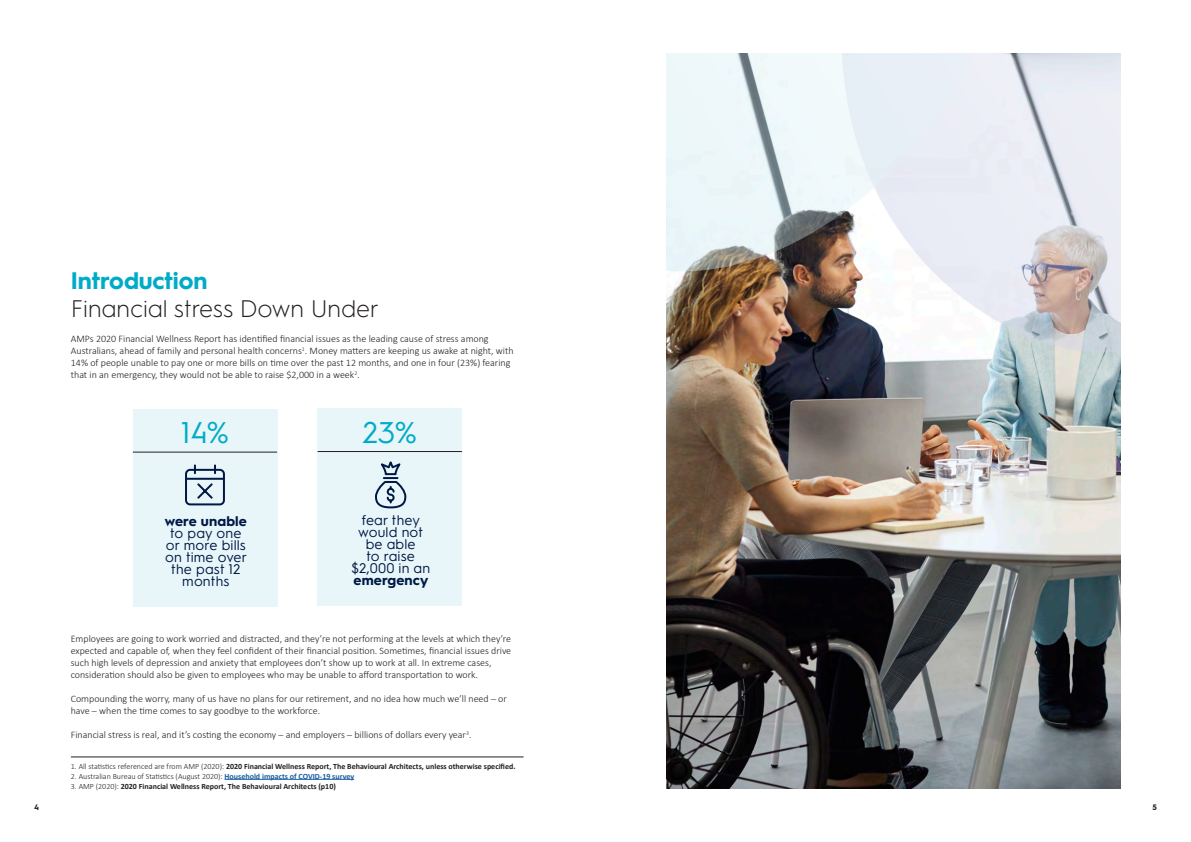
<style>
.page{position:relative;width:1191px;height:842px;background:#fff}
.page>*{position:absolute;margin:0;border:0;box-sizing:border-box;transform-origin:0 0}
.graph_text_18{font:30px "Hurme Geometric Sans 1";color:#00abc8}
.Head_Medium{font:300 24px "Hurme Geometric Sans 1";letter-spacing:-.005em;color:#231f20}
.Head_Medium-2{font:700 24px "Hurme Geometric Sans 1";letter-spacing:-.005em;color:#00abc8}
.AMP_crossheads{font:14px/12px "Hurme Geometric Sans 1";letter-spacing:.01em;color:#001845;text-align:center}
.AMP_body{font:300 10px/12px "Calibri";color:#231f20}
.Source{font:700 8px "Calibri";color:#231f20}
.Source-2{font:300 8px "Calibri";color:#231f20}
.t1{font:700 8px "Hurme Geometric Sans 1";color:#231f20}
.s1{font-weight:700}
.s2{font-weight:300}
.s3{font-weight:700;color:#175d9e}
</style>
<div class="page">
<div style="left:133px;top:409px;width:144px;height:197px;background:#e8f6f9"></div>
<div style="left:318px;top:408px;width:144px;height:198px;background:#e8f6f9"></div>
<hr style="left:133px;top:452px;width:144px;height:1px;background:#231f20">
<hr style="left:318px;top:451px;width:144px;height:1px;background:#231f20">
<svg style="left:185px;top:464px;width:40px;height:42px"></svg>
<svg style="left:375px;top:461px;width:32px;height:48px"></svg>
<img style="left:666px;top:335px;width:454px;height:453px">
<svg style="left:830px;top:54px;width:290px;height:302px;background:#d4d4d9"></svg>
<svg style="left:666px;top:54px;width:372px;height:281px;fill:#eaeff6"></svg>
<hr style="left:224px;top:779px;width:130px;height:1px;background:#175d9e">
<hr style="left:71px;top:757px;width:452px;height:1px;background:#231f20">
<p class="Head_Medium-2" style="left:71px;top:264px;width:138px">Introduction</p>
<p class="Head_Medium" style="left:71px;top:293px;width:309px">Financial stress Down Under</p>
<p class="AMP_body" style="left:71px;top:332px;width:444px">AMPs 2020 Financial Wellness Report has identified financial issues as the leading cause of stress among Australians, ahead of family and personal health concerns<sup>1</sup>. Money matters are keeping us awake at night, with 14% of people unable to pay one or more bills on time over the past 12 months, and one in four (23%) fearing that in an emergency, they would not be able to raise $2,000 in a week<sup>2</sup>.</p>
<p class="graph_text_18" style="left:181px;top:412px;width:50px">14%</p>
<p class="graph_text_18" style="left:362px;top:411px;width:56px">23%</p>
<p class="AMP_crossheads" style="left:165px;top:514px;width:84px"><span class="s1">were unable </span>to pay one or more bills on time over the past 12 months</p>
<p class="AMP_crossheads" style="left:351px;top:513px;width:81px">fear they would not be able<br>to raise $2,000 in an <span class="s1">emergency</span></p>
<p class="AMP_body" style="left:71px;top:632px;width:442px">Employees are going to work worried and distracted, and they’re not performing at the levels at which they’re expected and capable of, when they feel confident of their financial position. Sometimes, financial issues drive such high levels of depression and anxiety that employees don’t show up to work at all. In extreme cases, consideration should also be given to employees who may be unable to afford transportation to work.</p>
<p class="AMP_body" style="left:71px;top:692px;width:438px">Compounding the worry, many of us have no plans for our retirement, and no idea how much we’ll need – or have – when the time comes to say goodbye to the workforce.</p>
<p class="AMP_body" style="left:71px;top:728px;width:402px">Financial stress is real, and it’s costing the economy – and employers – billions of dollars every year<sup>3</sup>.</p>
<p class="Source" style="left:71px;top:761px;width:446px"><span class="s2">1. All statistics referenced are from AMP (2020):</span> 2020 Financial Wellness Report, The Behavioural Architects, unless otherwise specified.</p>
<p class="Source-2" style="left:71px;top:771px;width:285px">2. Australian Bureau of Statistics (August 2020): <span class="s3">Household impacts of COVID-19 survey</span></p>
<p class="Source" style="left:71px;top:781px;width:266px"><span class="s2">3. AMP (2020):</span> 2020 Financial Wellness Report, The Behavioural Architects (p10)</p>
<p class="t1" style="left:34px;top:801px;width:6px">4</p>
<p class="t1" style="left:1152px;top:801px;width:6px">5</p>
</div>
